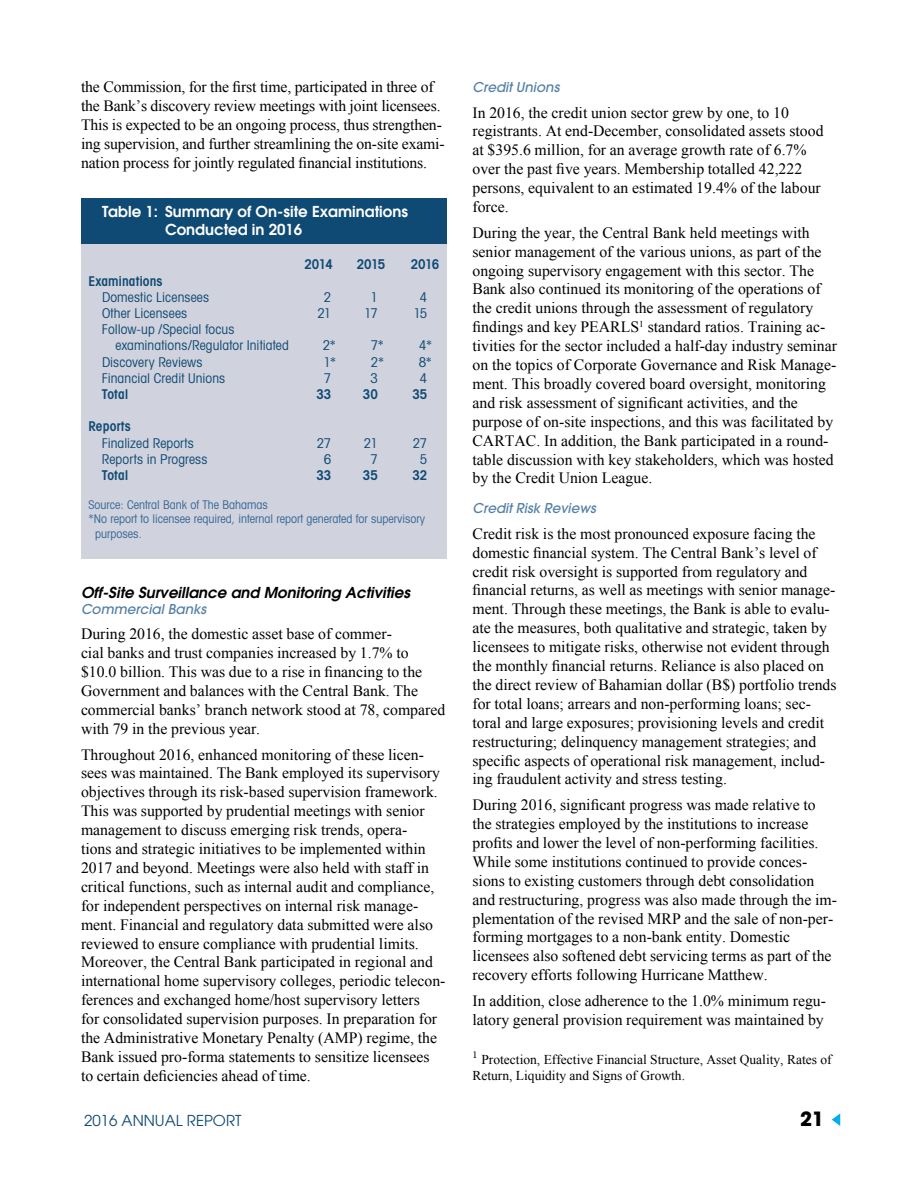
<style>
.page{position:relative;width:918px;height:1188px;background:#fff}
.page>*{position:absolute;margin:0;border:0;box-sizing:border-box;transform-origin:0 0}
.t1{font:700 19.5px "Avant Garde";color:#000}
.t2{font:15.75px/18.9px "Times New Roman";color:#000}
.t3{font:600 15px/18px "Avant Garde";color:#fff}
.t4{font:italic 600 15px "Avant Garde";color:#000}
.t5{font:15px "Avant Garde";color:#0f4a74}
.t6{font:condensed 13.5px/16.2px "Avant Garde";letter-spacing:.005em;color:#0f4a74}
.t7{font:13.5px/16.2px "Times New Roman";color:#000}
.t8{font:600 condensed 13.5px "Avant Garde";letter-spacing:.005em;color:#0f4a74}
.t9{font:italic 500 13.5px "Avant Garde";color:#537fa7}
.t10{font:condensed 12px "Avant Garde";color:#356897}
</style>
<div class="page">
<svg style="left:832px;top:1113px;width:8px;height:13px"></svg>
<div style="left:81px;top:198px;width:366px;height:361px;background:#d0d2dd"></div>
<div style="left:81px;top:198px;width:366px;height:46px;background:#0f4a74"></div>
<p class="t2" style="left:81px;top:77px;width:365px">the Commission, for the first time, participated in three of the Bank’s discovery review meetings with joint licensees.<br>This is expected to be an ongoing process, thus strengthen&shy;ing supervision, and further streamlining the on-site exami&shy;nation process for jointly regulated financial institutions.</p>
<p class="t3" style="left:165px;top:202px;width:244px;text-indent:-63px">Table 1: Summary of On-site Examinations<br>Conducted in 2016</p>
<p class="t8" style="left:304px;top:256px;width:30px">2014</p>
<p class="t8" style="left:357px;top:256px;width:30px">2015</p>
<p class="t8" style="left:411px;top:256px;width:30px">2016</p>
<p class="t8" style="left:89px;top:273px;width:76px">Examinations</p>
<p class="t6" style="left:102px;top:289px;width:109px">Domestic Licensees</p>
<p class="t6" style="left:324px;top:289px;width:9px">2</p>
<p class="t6" style="left:370px;top:289px;width:9px">1</p>
<p class="t6" style="left:420px;top:289px;width:9px">4</p>
<p class="t6" style="left:102px;top:305px;width:87px">Other Licensees</p>
<p class="t6" style="left:317px;top:305px;width:16px">21</p>
<p class="t6" style="left:364px;top:305px;width:15px">17</p>
<p class="t6" style="left:414px;top:305px;width:15px">15</p>
<p class="t6" style="left:115px;top:321px;width:175px;text-indent:-14px">Follow-up /Special focus examinations/Regulator Initiated</p>
<p class="t6" style="left:323px;top:337px;width:15px">2*</p>
<p class="t6" style="left:371px;top:337px;width:15px">7*</p>
<p class="t6" style="left:419px;top:337px;width:14px">4*</p>
<p class="t6" style="left:102px;top:353px;width:102px">Discovery Reviews</p>
<p class="t6" style="left:324px;top:353px;width:14px">1*</p>
<p class="t6" style="left:371px;top:353px;width:15px">2*</p>
<p class="t6" style="left:419px;top:353px;width:15px">8*</p>
<p class="t6" style="left:102px;top:370px;width:125px">Financial Credit Unions</p>
<p class="t6" style="left:324px;top:370px;width:9px">7</p>
<p class="t6" style="left:370px;top:370px;width:9px">3</p>
<p class="t6" style="left:420px;top:370px;width:9px">4</p>
<p class="t8" style="left:102px;top:386px;width:28px">Total</p>
<p class="t8" style="left:316px;top:386px;width:17px">33</p>
<p class="t8" style="left:363px;top:386px;width:17px">30</p>
<p class="t8" style="left:412px;top:386px;width:17px">35</p>
<p class="t8" style="left:88px;top:418px;width:44px">Reports</p>
<p class="t6" style="left:102px;top:434px;width:93px">Finalized Reports</p>
<p class="t6" style="left:317px;top:434px;width:16px">27</p>
<p class="t6" style="left:364px;top:434px;width:16px">21</p>
<p class="t6" style="left:413px;top:434px;width:16px">27</p>
<p class="t6" style="left:102px;top:451px;width:107px">Reports in Progress</p>
<p class="t6" style="left:324px;top:451px;width:9px">6</p>
<p class="t6" style="left:370px;top:451px;width:9px">7</p>
<p class="t6" style="left:420px;top:451px;width:9px">5</p>
<p class="t8" style="left:102px;top:467px;width:28px">Total</p>
<p class="t8" style="left:316px;top:467px;width:17px">33</p>
<p class="t8" style="left:363px;top:467px;width:17px">35</p>
<p class="t8" style="left:412px;top:467px;width:16px">32</p>
<p class="t10" style="left:88px;top:497px;width:181px">Source: Central Bank of The Bahamas</p>
<p class="t10" style="left:88px;top:512px;width:338px">*No report to licensee required, internal report generated for supervisory</p>
<p class="t10" style="left:95px;top:526px;width:48px">purposes.</p>
<p class="t4" style="left:81px;top:582px;width:331px">Off-Site Surveillance and Monitoring Activities</p>
<p class="t9" style="left:81px;top:600px;width:127px">Commercial Banks</p>
<p class="t2" style="left:81px;top:624px;width:366px">During 2016, the domestic asset base of commer-<br>cial banks and trust companies increased by 1.7% to $10.0 billion. This was due to a rise in financing to the Government and balances with the Central Bank. The commercial banks’ branch network stood at 78, compared with 79 in the previous year.</p>
<p class="t2" style="left:81px;top:745px;width:366px">Throughout 2016, enhanced monitoring of these licen&shy;sees was maintained. The Bank employed its supervisory objectives through its risk-based supervision framework.<br>This was supported by prudential meetings with senior management to discuss emerging risk trends, opera-<br>tions and strategic initiatives to be implemented within 2017 and beyond. Meetings were also held with staff in critical functions, such as internal audit and compliance, for independent perspectives on internal risk manage&shy;ment. Financial and regulatory data submitted were also reviewed to ensure compliance with prudential limits.<br>Moreover, the Central Bank participated in regional and international home supervisory colleges, periodic telecon&shy;ferences and exchanged home/host supervisory letters<br>for consolidated supervision purposes. In preparation for the Administrative Monetary Penalty (AMP) regime, the Bank issued pro-forma statements to sensitize licensees to certain deficiencies ahead of time.</p>
<p class="t9" style="left:472px;top:79px;width:88px">Credit Unions</p>
<p class="t2" style="left:472px;top:103px;width:353px">In 2016, the credit union sector grew by one, to 10 registrants. At end-December, consolidated assets stood at $395.6 million, for an average growth rate of 6.7% over the past five years. Membership totalled 42,222 persons, equivalent to an estimated 19.4% of the labour force.</p>
<p class="t2" style="left:472px;top:223px;width:366px">During the year, the Central Bank held meetings with senior management of the various unions, as part of the ongoing supervisory engagement with this sector. The Bank also continued its monitoring of the operations of the credit unions through the assessment of regulatory findings and key PEARLS<sup>1</sup> standard ratios. Training ac&shy;tivities for the sector included a half-day industry seminar on the topics of Corporate Governance and Risk Manage&shy;ment. This broadly covered board oversight, monitoring and risk assessment of significant activities, and the purpose of on-site inspections, and this was facilitated by CARTAC. In addition, the Bank participated in a round&shy;table discussion with key stakeholders, which was hosted by the Credit Union League.</p>
<p class="t9" style="left:472px;top:500px;width:125px">Credit Risk Reviews</p>
<p class="t2" style="left:472px;top:524px;width:366px">Credit risk is the most pronounced exposure facing the domestic financial system. The Central Bank’s level of credit risk oversight is supported from regulatory and financial returns, as well as meetings with senior manage&shy;ment. Through these meetings, the Bank is able to evalu&shy;ate the measures, both qualitative and strategic, taken by licensees to mitigate risks, otherwise not evident through the monthly financial returns. Reliance is also placed on the direct review of Bahamian dollar (B$) portfolio trends for total loans; arrears and non-performing loans; sec&shy;toral and large exposures; provisioning levels and credit restructuring; delinquency management strategies; and specific aspects of operational risk management, includ&shy;ing fraudulent activity and stress testing.</p>
<p class="t2" style="left:472px;top:795px;width:366px">During 2016, significant progress was made relative to the strategies employed by the institutions to increase profits and lower the level of non-performing facilities.<br>While some institutions continued to provide conces&shy;sions to existing customers through debt consolidation and restructuring, progress was also made through the im&shy;plementation of the revised MRP and the sale of non-per&shy;forming mortgages to a non-bank entity. Domestic licensees also softened debt servicing terms as part of the recovery efforts following Hurricane Matthew.</p>
<p class="t2" style="left:472px;top:991px;width:355px">In addition, close adherence to the 1.0% minimum regu&shy;latory general provision requirement was maintained by</p>
<p class="t7" style="left:472px;top:1051px;width:361px"><sup>1</sup> Protection, Effective Financial Structure, Asset Quality, Rates of<br>Return, Liquidity and Signs of Growth.</p>
<p class="t5" style="left:84px;top:1112px;width:159px">2016 ANNUAL REPORT</p>
<p class="t1" style="left:800px;top:1106px;width:26px">21</p>
</div>
